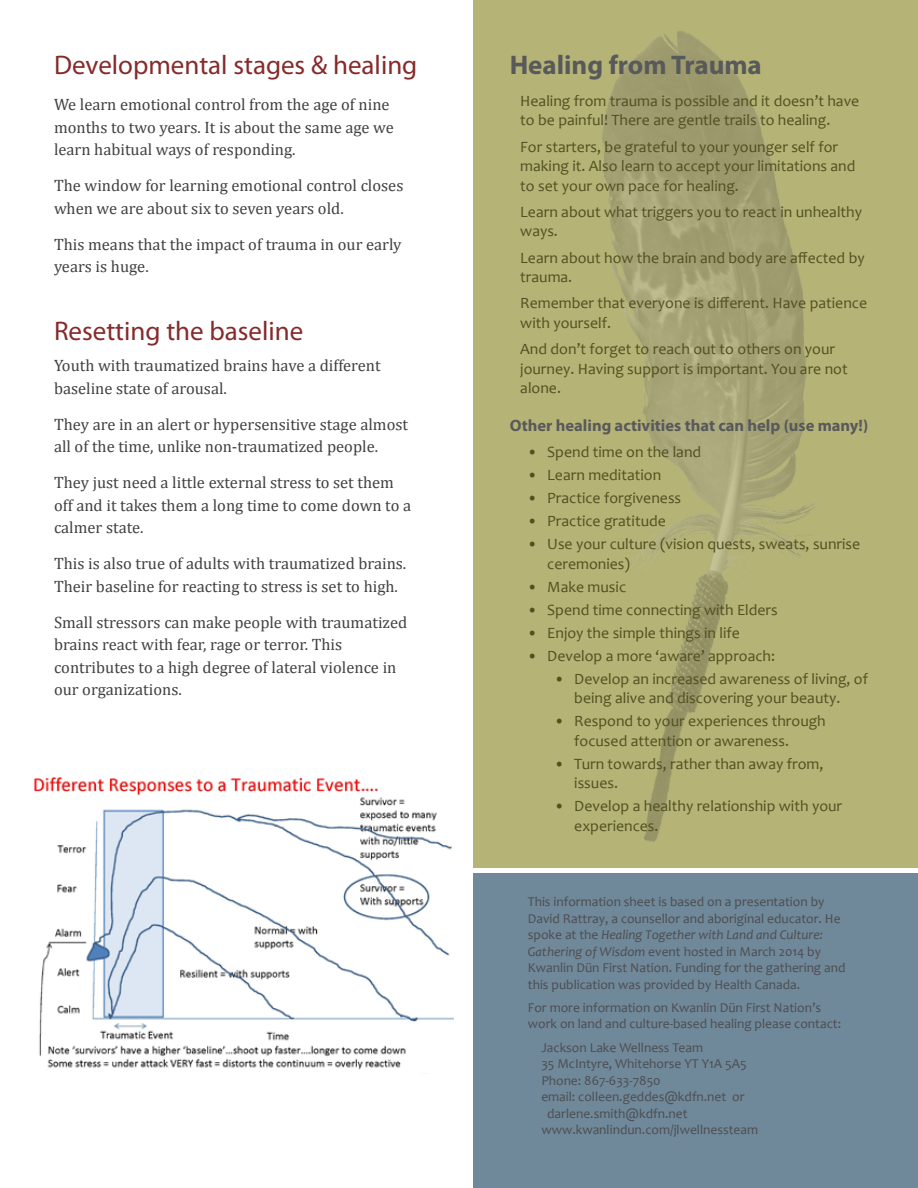
<style>
.page{position:relative;width:918px;height:1188px;background:#fff}
.page>*{position:absolute;margin:0;border:0;box-sizing:border-box;transform-origin:0 0}
.t1{font:27px "Myriad Pro";color:#862a2a}
.t2{font:700 27px "Myriad Pro";color:#58595b}
.t3{font:16.5px/22.5px "Cambria";color:#414042}
.t4{font:700 16.5px "Myriad Pro";color:#58595b}
.t5{font:15.75px/19.5px "Candara";color:#515021}
.t6{font:13.5px/16.5px "Candara";color:#4d4d4f}
.s1{font-style:italic}
</style>
<div class="page">
<div style="left:473px;top:874px;width:445px;height:314px;background:#6f889a"></div>
<div style="left:473px;top:0;width:445px;height:868px;background:#b6b376"></div>
<img style="left:602px;top:31px;width:218px;height:811px">
<img style="left:33px;top:777px;width:421px;height:293px">
<h1 class="t1" style="left:54px;top:49px;width:365px">Developmental stages &amp; healing</h1>
<p class="t3" style="left:54px;top:93px;width:341px">We learn emotional control from the age of nine months to two years. It is about the same age we learn habitual ways of responding.</p>
<p class="t3" style="left:54px;top:174px;width:351px">The window for learning emotional control closes when we are about six to seven years old.</p>
<p class="t3" style="left:54px;top:233px;width:349px">This means that the impact of trauma in our early years is huge.</p>
<h1 class="t1" style="left:54px;top:315px;width:251px">Resetting the baseline</h1>
<p class="t3" style="left:54px;top:354px;width:328px">Youth with traumatized brains have a different baseline state of arousal.</p>
<p class="t3" style="left:54px;top:413px;width:356px">They are in an alert or hypersensitive stage almost all of the time, unlike non-traumatized people.</p>
<p class="t3" style="left:54px;top:471px;width:359px">They just need a little external stress to set them off and it takes them a long time to come down to a calmer state.</p>
<p class="t3" style="left:54px;top:552px;width:354px">This is also true of adults with traumatized brains.<br>Their baseline for reacting to stress is set to high.</p>
<p class="t3" style="left:54px;top:611px;width:355px">Small stressors can make people with traumatized brains react with fear, rage or terror. This contributes to a high degree of lateral violence in our organizations.</p>
<h1 class="t2" style="left:510px;top:47px;width:254px">Healing from Trauma</h1>
<p class="t5" style="left:520px;top:91px;width:341px">Healing from trauma is possible and it doesn’t have to be painful! There are gentle trails to healing.</p>
<p class="t5" style="left:520px;top:137px;width:337px">For starters, be grateful to your younger self for making it. Also learn to accept your limitations and to set your own pace for healing.</p>
<p class="t5" style="left:520px;top:202px;width:343px">Learn about what triggers you to react in unhealthy ways.</p>
<p class="t5" style="left:520px;top:248px;width:346px">Learn about how the brain and body are affected by trauma.</p>
<p class="t5" style="left:520px;top:293px;width:348px">Remember that everyone is different. Have patience with yourself.</p>
<p class="t5" style="left:520px;top:339px;width:329px">And don’t forget to reach out to others on your journey. Having support is important. You are not alone.</p>
<p class="t4" style="left:510px;top:415px;width:360px">Other healing activities that can help (use many!)</p>
<p class="t5" style="left:527px;top:442px;width:176px">• Spend time on the land</p>
<p class="t5" style="left:527px;top:465px;width:136px">• Learn meditation</p>
<p class="t5" style="left:527px;top:488px;width:156px">• Practice forgiveness</p>
<p class="t5" style="left:527px;top:511px;width:140px">• Practice gratitude</p>
<p class="t5" style="left:547px;top:534px;width:314px;text-indent:-20px">• Use your culture (vision quests, sweats, sunrise ceremonies)</p>
<p class="t5" style="left:527px;top:577px;width:101px">• Make music</p>
<p class="t5" style="left:527px;top:600px;width:252px">• Spend time connecting with Elders</p>
<p class="t5" style="left:527px;top:623px;width:214px">• Enjoy the simple things in life</p>
<p class="t5" style="left:527px;top:646px;width:250px">• Develop a more ‘aware’ approach:</p>
<p class="t5" style="left:554px;top:669px;width:316px;text-align:center">• Develop an increased awareness of living, of being alive and discovering your beauty.</p>
<p class="t5" style="left:574px;top:711px;width:253px;text-indent:-20px">• Respond to your experiences through focused attention or awareness.</p>
<p class="t5" style="left:574px;top:754px;width:251px;text-indent:-20px">• Turn towards, rather than away from, issues.</p>
<p class="t5" style="left:574px;top:796px;width:269px;text-indent:-20px">• Develop a healthy relationship with your experiences.</p>
<p class="t6" style="left:528px;top:893px;width:319px">This information sheet is based on a presentation by David Rattray, a counsellor and aboriginal educator. He spoke at the <span class="s1">Healing Together with Land and Culture:<br>Gathering of Wisdom</span> event hosted in March 2014 by Kwanlin Dün First Nation. Funding for the gathering and this publication was provided by Health Canada.</p>
<p class="t6" style="left:528px;top:999px;width:315px">For more information on Kwanlin Dün First Nation’s work on land and culture-based healing please contact:</p>
<p class="t6" style="left:541px;top:1039px;width:163px">Jackson Lake Wellness Team</p>
<p class="t6" style="left:541px;top:1055px;width:207px">35 McIntyre, Whitehorse YT Y1A 5A5</p>
<p class="t6" style="left:541px;top:1072px;width:121px">Phone: 867-633-7850</p>
<p class="t6" style="left:541px;top:1088px;width:205px">email: colleen.geddes@kdfn.net or</p>
<p class="t6" style="left:547px;top:1105px;width:142px">darlene.smith@kdfn.net</p>
<p class="t6" style="left:541px;top:1121px;width:218px">www.kwanlindun.com/jlwellnessteam</p>
</div>
